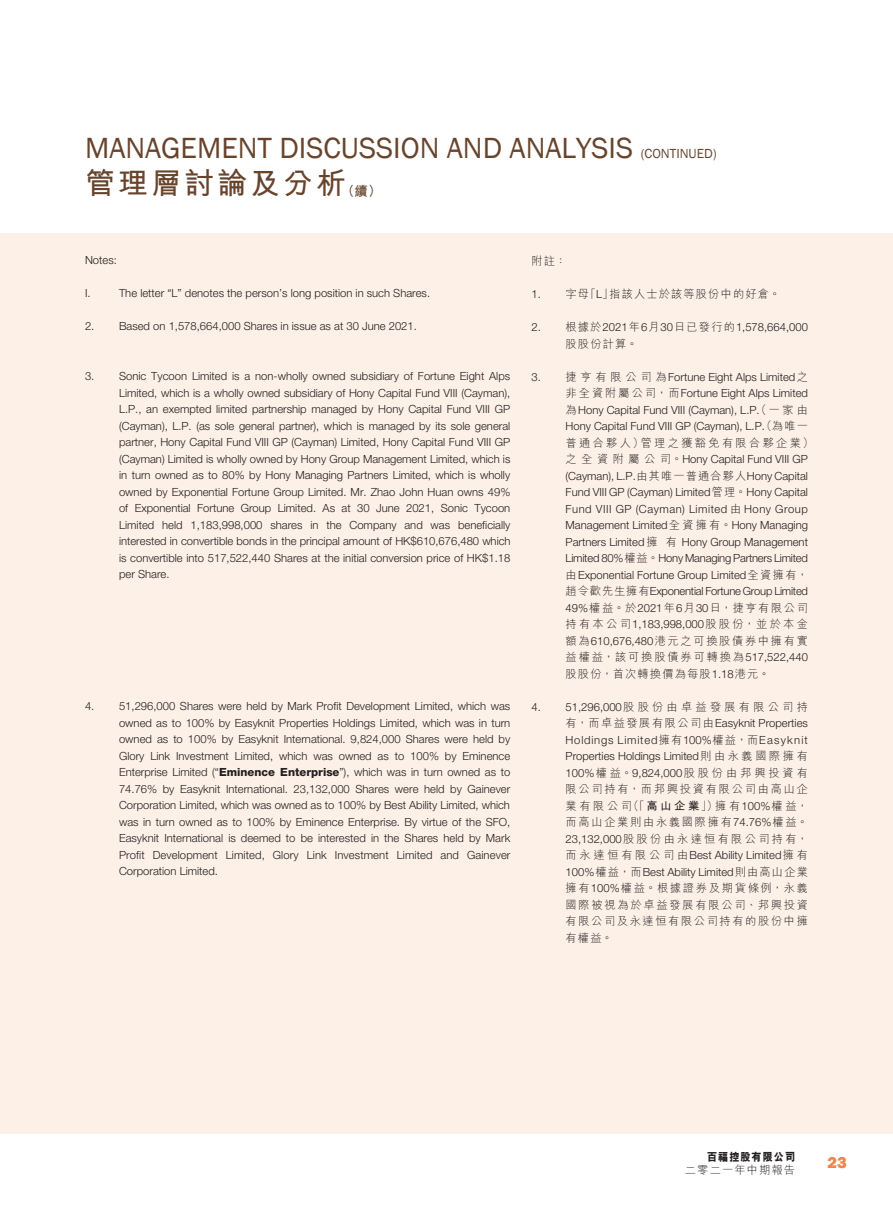
<style>
.page{position:relative;width:893px;height:1212px;background:#fff}
.page>*{position:absolute;margin:0;border:0;box-sizing:border-box;transform-origin:0 0}
.t1{font:30px "Franklin Gothic";color:#68442d}
.t2{font:700 30px "M Hei HK";letter-spacing:.1em;color:#68442d}
.t3{font:800 16.5px "Franklin Gothic";color:#ee864d}
.t4{font:13.5px "Franklin Gothic";color:#68442d}
.t5{font:700 13.5px "M Hei HK";color:#68442d}
.t6{font:300 11.25px/16.5px "Helvetica Neue LT Std";color:#231f20;text-align:justify}
.t7{font:300 11.25px/16.5px "M Hei HK";letter-spacing:.155em;color:#231f20;text-align:justify}
.t8{font:300 11.25px "M Hei HK";letter-spacing:.1em;color:#231f20}
.t9{font:300 11.25px "M Hei HK";letter-spacing:.285em;color:#231f20}
.t10{font:300 11.25px "M Hei HK";letter-spacing:.205em;color:#231f20}
.t11{font:800 11.25px "M Hei HK";letter-spacing:.1em;color:#231f20;scale:.9 1}
.s1{font-weight:800}
.s2{font-family:"Helvetica Neue LT Std"}
.s3{font-family:"M Hei HK"}
.s4{font-weight:700}
</style>
<div class="page">
<div style="left:0;top:233px;width:893px;height:900px;background:#fdf0e7"></div>
<h1 class="t1" style="left:85px;top:130px;width:550px">MANAGEM ENT DISCUSSION AND ANALYSIS</h1>
<p class="t4" style="left:641px;top:145px;width:78px">(CONTINUED)</p>
<h1 class="t2" style="left:85px;top:162px;width:262px">管理層討論及分析</h1>
<p class="t5" style="left:341px;top:182px;width:42px">（續）</p>
<p class="t6" style="left:85px;top:252px;width:33px">Notes:</p>
<p class="t6" style="left:85px;top:285px;width:7px">I.</p>
<p class="t6" style="left:119px;top:285px;width:313px">The letter “L” denotes the person’s long position in such Shares.</p>
<p class="t6" style="left:85px;top:318px;width:333px">2. Based on 1,578,664,000 Shares in issue as at 30 June 2021.</p>
<p class="t6" style="left:119px;top:367px;width:393px;text-indent:-34px">3. Sonic Tycoon Limited is a non-wholly owned subsidiary of Fortune Eight Alps Limited, which is a wholly owned subsidiary of Hony Capital Fund VIII (Cayman), L.P., an exempted limited partnership managed by Hony Capital Fund VIII GP (Cayman), L.P. (as sole general partner), which is managed by its sole general partner, Hony Capital Fund VIII GP (Cayman) Limited, Hony Capital Fund VIII GP (Cayman) Limited is wholly owned by Hony Group Management Limited, which is in turn owned as to 80% by Hony Managing Partners Limited, which is wholly owned by Exponential Fortune Group Limited. Mr. Zhao John Huan owns 49% of Exponential Fortune Group Limited. As at 30 June 2021, Sonic Tycoon Limited held 1,183,998,000 shares in the Company and was beneficially interested in convertible bonds in the principal amount of HK$610,676,480 which is convertible into 517,522,440 Shares at the initial conversion price of HK$1.18 per Share.</p>
<p class="t6" style="left:119px;top:698px;width:393px;text-indent:-34px">4. 51,296,000 Shares were held by Mark Profit Development Limited, which was owned as to 100% by Easyknit Properties Holdings Limited, which was in turn owned as to 100% by Easyknit International. 9,824,000 Shares were held by Glory Link Investment Limited, which was owned as to 100% by Eminence Enterprise Limited (“<span class="s1">Eminence Enterprise</span>”), which was in turn owned as to 74.76% by Easyknit International. 23,132,000 Shares were held by Gainever Corporation Limited, which was owned as to 100% by Best Ability Limited, which was in turn owned as to 100% by Eminence Enterprise. By virtue of the SFO, Easyknit International is deemed to be interested in the Shares held by Mark Profit Development Limited, Glory Link Investment Limited and Gainever Corporation Limited.</p>
<p class="t7" style="left:531px;top:253px;width:36px">附註：</p>
<p class="t8" style="left:531px;top:288px;width:250px"><span class="s2">1.</span> 字母「<span class="s2">L</span>」指該人士於該等股份中的好倉。</p>
<p class="t6" style="left:531px;top:319px;width:278px">2. <span class="s3">根據於</span>2021<span class="s3">年</span>6<span class="s3">月</span>30<span class="s3">日已發行的</span>1,578,664,000</p>
<p class="t7" style="left:566px;top:335px;width:73px">股股份計算。</p>
<p class="t6" style="left:566px;top:368px;width:244px;text-indent:-34px">3. <span class="s3">捷亨有限公司為</span>Fortune Eight Alps Limited<span class="s3">之非全資附屬公司，而</span>Fortune Eight Alps Limited<span class="s3">為</span>Hony Capital Fund VIII (Cayman), L.P.<span class="s3">（一家由</span>Hony Capital Fund VIII GP (Cayman), L.P.<span class="s3">（為唯一</span></p>
<p class="t10" style="left:566px;top:437px;width:250px">普通合夥人）管理之獲豁免有限合夥企業）</p>
<p class="t6" style="left:566px;top:451px;width:244px"><span class="s3">之全資附屬公司。</span>Hony Capital Fund VIII GP (Cayman), L.P.<span class="s3">由其唯一普通合夥人</span>Hony Capital Fund VIII GP (Cayman) Limited<span class="s3">管理。</span>Hony Capital Fund VIII GP (Cayman) Limited <span class="s3">由</span> Hony Group Management Limited<span class="s3">全資擁有。</span>Hony Managing Partners Limited <span class="s3">擁 有</span> Hony Group Management Limited 80%<span class="s3">權益。</span>Hony Managing Partners Limited<span class="s3">由</span>Exponential Fortune Group Limited<span class="s3">全資擁有，趙令歡先生擁有</span>Exponential Fortune Group Limited</p>
<p class="t7" style="left:566px;top:599px;width:244px"><span class="s2">49%</span>權益。於<span class="s2">2021</span>年<span class="s2">6</span>月<span class="s2">30</span>日，捷亨有限公司持有本公司<span class="s2">1,183,998,000</span>股股份，並於本金額為<span class="s2">610,676,480</span>港元之可換股債券中擁有實益權益，該可換股債券可轉換為<span class="s2">517,522,440</span>股股份，首次轉換價為每股<span class="s2">1.18</span>港元。</p>
<p class="t9" style="left:532px;top:701px;width:278px"><span class="s2">4. 51,296,000</span>股股份由卓益發展有限公司持</p>
<p class="t6" style="left:566px;top:715px;width:244px"><span class="s3">有，而卓益發展有限公司由</span>Easyknit Properties Holdings Limited<span class="s3">擁有</span>100%<span class="s3">權益，而</span>Easyknit Properties Holdings Limited<span class="s3">則由永義國際擁有</span>100%<span class="s3">權益。</span>9,824,000<span class="s3">股股份由邦興投資有</span></p>
<p class="t7" style="left:566px;top:781px;width:244px">限公司持有，而邦興投資有限公司由高山企業有限公司（「<span class="s4">高山企業</span>」）擁有<span class="s2">100%</span>權益，而高山企業則由永義國際擁有<span class="s2">74.76%</span>權益。<span class="s2">23,132,000</span>股股份由永達恒有限公司持有，</p>
<p class="t6" style="left:566px;top:847px;width:244px"><span class="s3">而永達恒有限公司由</span>Best Ability Limited<span class="s3">擁有<br></span>100%<span class="s3">權益，而</span>Best Ability Limited<span class="s3">則由高山企業</span></p>
<p class="t7" style="left:566px;top:880px;width:244px">擁有<span class="s2">100%</span>權益。根據證券及期貨條例，永義國際被視為於卓益發展有限公司、邦興投資有限公司及永達恒有限公司持有的股份中擁有權益。</p>
<p class="t11" style="left:707px;top:1151px;width:99px">百福控股有限公司</p>
<p class="t8" style="left:685px;top:1164px;width:112px">二零二一年中期報告</p>
<h2 class="t3" style="left:828px;top:1152px;width:21px">23</h2>
</div>
